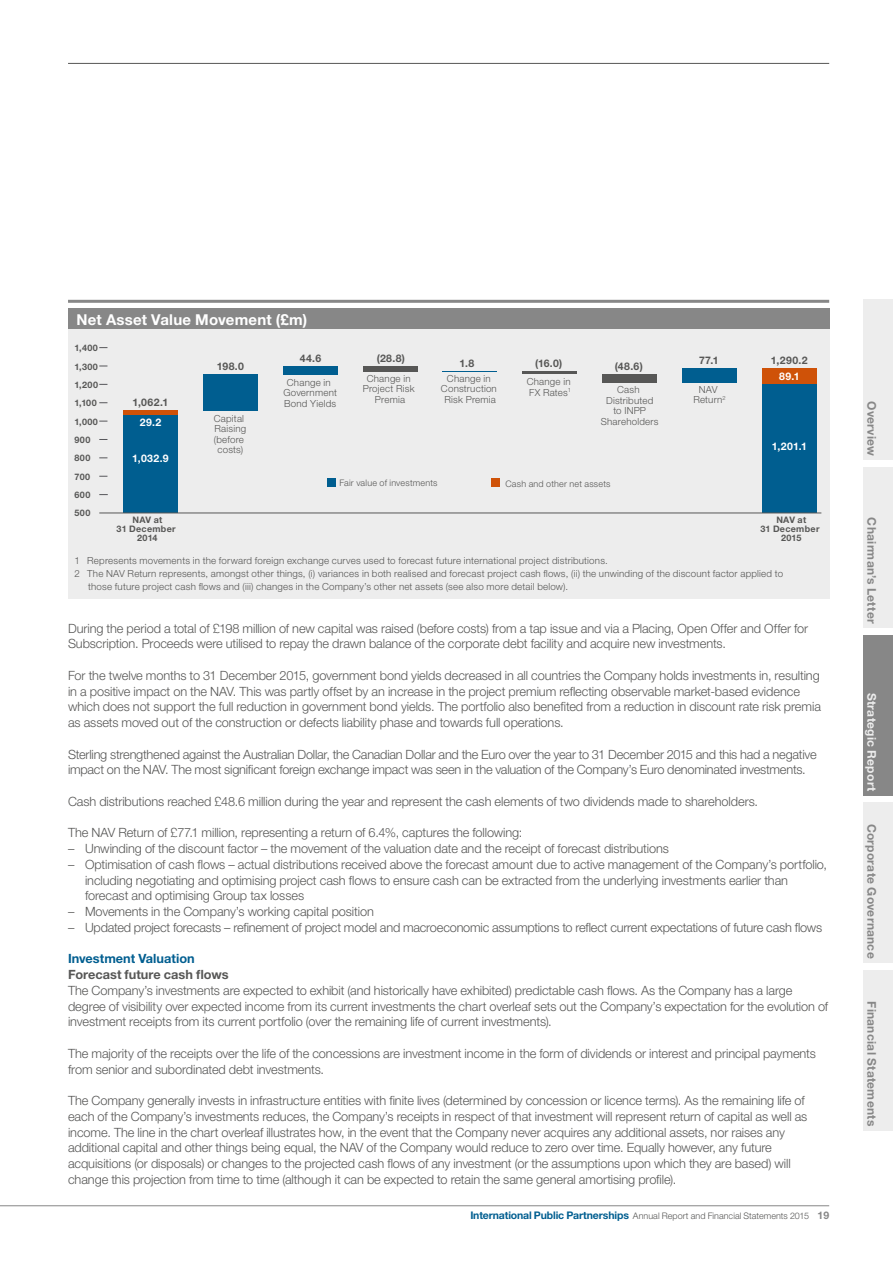
<style>
.page{position:relative;width:893px;height:1263px;background:#fff}
.page>*{position:absolute;margin:0;border:0;box-sizing:border-box;transform-origin:0 0}
.t1{font:700 15px "Helvetica Neue LT Std";letter-spacing:.015em;color:#fff}
.t2{font:300 12.75px/15.8px "Helvetica Neue LT Std";letter-spacing:-.01em;color:#575756}
.t3{font:700 12.75px "Helvetica Neue LT Std";color:#575756}
.t4{font:700 12.75px "Helvetica Neue LT Std";color:#005e90}
.t5{font:700 12px "Helvetica Neue LT Std";letter-spacing:.025em;color:#878787}
.t6{font:700 12px "Helvetica Neue LT Std";letter-spacing:.02em;color:#ededed}
.t7{font:700 10.5px "Helvetica Neue LT Std";letter-spacing:.04em;color:#575756}
.t8{font:700 10.5px "Helvetica Neue LT Std";letter-spacing:.04em;color:#fff}
.t9{font:300 9.75px/10.5px "Helvetica Neue LT Std";letter-spacing:.02em;color:#575756;text-align:center}
.t10{font:300 9px "Helvetica Neue LT Std";letter-spacing:.01em;color:#575756}
.t11{font:700 9px/18.3px "Helvetica Neue LT Std";letter-spacing:.035em;color:#575756;text-align:center}
.s1{font-weight:700;font-size:10.5px;color:#005e90}
.s2{font-weight:700;font-size:10.5px;color:#878787}
</style>
<div class="page">
<div style="left:863px;top:467px;width:30px;height:161px;background:#ededed"></div>
<div style="left:863px;top:300px;width:30px;height:160px;background:#ededed"></div>
<hr style="left:0;top:1205px;width:829px;height:1px;background:#878787">
<hr style="left:68px;top:300px;width:761px;height:3px;background:#878787">
<hr style="left:68px;top:63px;width:761px;height:1px;background:#575756">
<div style="left:863px;top:635px;width:30px;height:160px;background:#878787"></div>
<div style="left:863px;top:970px;width:30px;height:160px;background:#ededed"></div>
<div style="left:863px;top:802px;width:30px;height:161px;background:#ededed"></div>
<div style="left:68px;top:308px;width:761px;height:22px;background:#878787"></div>
<div style="left:68px;top:329px;width:761px;height:270px;background:#ededed"></div>
<div style="left:123px;top:410px;width:55px;height:6px;background:#cf5208"></div>
<div style="left:203px;top:374px;width:55px;height:36px;background:#005e90"></div>
<div style="left:283px;top:366px;width:55px;height:8px;background:#005e90"></div>
<div style="left:363px;top:366px;width:54px;height:5px;background:#575756"></div>
<hr style="left:442px;top:371px;width:55px;height:1px;background:#005e90">
<hr style="left:522px;top:371px;width:55px;height:3px;background:#575756">
<div style="left:602px;top:374px;width:55px;height:9px;background:#575756"></div>
<div style="left:682px;top:369px;width:55px;height:14px;background:#005e90"></div>
<div style="left:762px;top:369px;width:55px;height:16px;background:#cf5208"></div>
<div style="left:123px;top:416px;width:55px;height:97px;background:#005e90"></div>
<div style="left:762px;top:385px;width:55px;height:128px;background:#005e90"></div>
<hr style="left:99px;top:513px;width:722px;height:1px;background:#575756">
<div style="left:492px;top:478px;width:8px;height:9px;background:#cf5208"></div>
<div style="left:327px;top:478px;width:8px;height:9px;background:#005e90"></div>
<p class="t1" style="left:77px;top:310px;width:232px">Net Asset Value Movement (£m)</p>
<p class="t11" style="left:74px;top:339px;width:25px;text-align:left">1,400<br>1,300<br>1,200<br>1,100<br>1,000<br>900<br>800<br>700<br>600</p>
<p class="t11" style="left:75px;top:504px;width:17px">500</p>
<p class="t7" style="left:133px;top:396px;width:37px">1,062.1</p>
<p class="t8" style="left:140px;top:416px;width:23px">29.2</p>
<p class="t8" style="left:132px;top:452px;width:38px">1,032.9</p>
<p class="t7" style="left:217px;top:359px;width:29px">198.0</p>
<p class="t9" style="left:214px;top:413px;width:34px">Capital<br>Raising (before costs)</p>
<p class="t7" style="left:300px;top:351px;width:23px">44.6</p>
<p class="t7" style="left:377px;top:351px;width:30px">(28.8)</p>
<p class="t7" style="left:460px;top:356px;width:16px">1.8</p>
<p class="t7" style="left:535px;top:356px;width:29px">(16.0)</p>
<p class="t7" style="left:615px;top:359px;width:30px">(48.6)</p>
<p class="t7" style="left:699px;top:354px;width:21px">77.1</p>
<p class="t7" style="left:771px;top:354px;width:38px">1,290.2</p>
<p class="t8" style="left:779px;top:370px;width:22px">89.1</p>
<p class="t9" style="left:441px;top:373px;width:57px">Change in<br>Construction<br>Risk Premia</p>
<p class="t9" style="left:527px;top:376px;width:46px;text-align:left">Change in<br>FX Rates<sup>1</sup></p>
<p class="t9" style="left:693px;top:384px;width:34px">NAV<br>Return<sup>2</sup></p>
<p class="t9" style="left:363px;top:373px;width:53px">Change in<br>Project Risk<br>Premia</p>
<p class="t9" style="left:283px;top:377px;width:55px">Change in<br>Government<br>Bond Yields</p>
<p class="t9" style="left:601px;top:384px;width:59px">Cash<br>Distributed to INPP<br>Shareholders</p>
<p class="t10" style="left:339px;top:477px;width:100px">Fair value of investments</p>
<p class="t10" style="left:505px;top:478px;width:107px">Cash and other net assets</p>
<p class="t8" style="left:772px;top:440px;width:37px">1,201.1</p>
<p class="t11" style="left:117px;top:515px;width:61px;line-height:9px">NAV at<br>31 December<br>2014</p>
<p class="t11" style="left:760px;top:515px;width:61px;line-height:9px">NAV at<br>31 December<br>2015</p>
<p class="t9" style="left:75px;top:555px;width:535px">1 Represents movements in the forward foreign exchange curves used to forecast future international project distributions.</p>
<p class="t9" style="left:75px;top:568px;width:710px">2 The NAV Return represents, amongst other things, (i) variances in both realised and forecast project cash flows, (ii) the unwinding of the discount factor applied to</p>
<p class="t9" style="left:88px;top:581px;width:482px">those future project cash flows and (iii) changes in the Company’s other net assets (see also more detail below).</p>
<p class="t2" style="left:68px;top:620px;width:742px">During the period a total of £198 million of new capital was raised (before costs) from a tap issue and via a Placing, Open Offer and Offer for<br>Subscription. Proceeds were utilised to repay the drawn balance of the corporate debt facility and acquire new investments.</p>
<p class="t2" style="left:68px;top:667px;width:754px">For the twelve months to 31 December 2015, government bond yields decreased in all countries the Company holds investments in, resulting in a positive impact on the NAV. This was partly offset by an increase in the project premium reflecting observable market-based evidence which does not support the full reduction in government bond yields. The portfolio also benefited from a reduction in discount rate risk premia as assets moved out of the construction or defects liability phase and towards full operations.</p>
<p class="t2" style="left:68px;top:746px;width:750px">Sterling strengthened against the Australian Dollar, the Canadian Dollar and the Euro over the year to 31 December 2015 and this had a negative impact on the NAV. The most significant foreign exchange impact was seen in the valuation of the Company’s Euro denominated investments.</p>
<p class="t2" style="left:68px;top:793px;width:692px">Cash distributions reached £48.6 million during the year and represent the cash elements of two dividends made to shareholders.</p>
<p class="t2" style="left:68px;top:825px;width:456px">The NAV Return of £77.1 million, representing a return of 6.4%, captures the following:</p>
<p class="t2" style="left:68px;top:840px;width:602px">– Unwinding of the discount factor – the movement of the valuation date and the receipt of forecast distributions</p>
<p class="t2" style="left:85px;top:856px;width:743px;text-indent:-17px">– Optimisation of cash flows – actual distributions received above the forecast amount due to active management of the Company’s portfolio, including negotiating and optimising project cash flows to ensure cash can be extracted from the underlying investments earlier than forecast and optimising Group tax losses</p>
<p class="t2" style="left:68px;top:903px;width:307px">– Movements in the Company’s working capital position</p>
<p class="t2" style="left:68px;top:919px;width:756px">– Updated project forecasts – refinement of project model and macroeconomic assumptions to reflect current expectations of future cash flows</p>
<p class="t4" style="left:68px;top:951px;width:128px">Investment Valuation</p>
<p class="t3" style="left:68px;top:967px;width:162px">Forecast future cash flows</p>
<p class="t2" style="left:68px;top:982px;width:762px">The Company’s investments are expected to exhibit (and historically have exhibited) predictable cash flows. As the Company has a large degree of visibility over expected income from its current investments the chart overleaf sets out the Company’s expectation for the evolution of investment receipts from its current portfolio (over the remaining life of current investments).</p>
<p class="t2" style="left:68px;top:1045px;width:749px">The majority of the receipts over the life of the concessions are investment income in the form of dividends or interest and principal payments from senior and subordinated debt investments.</p>
<p class="t2" style="left:68px;top:1092px;width:741px">The Company generally invests in infrastructure entities with finite lives (determined by concession or licence terms). As the remaining life of each of the Company’s investments reduces, the Company’s receipts in respect of that investment will represent return of capital as well as income. The line in the chart overleaf illustrates how, in the event that the Company never acquires any additional assets, nor raises any additional capital and other things being equal, the NAV of the Company would reduce to zero over time. Equally however, any future acquisitions (or disposals) or changes to the projected cash flows of any investment (or the assumptions upon which they are based) will change this projection from time to time (although it can be expected to retain the same general amortising profile).</p>
<p class="t10" style="left:470px;top:1211px;width:360px"><span class="s1">International Public Partnerships</span> Annual Report and Financial Statements 2015 <span class="s2">19</span></p>
<p class="t5" style="left:879px;top:401px;width:56px;rotate:90deg">Overview</p>
<p class="t5" style="left:879px;top:517px;width:107px;rotate:90deg">Chairman’s Letter</p>
<p class="t6" style="left:879px;top:693px;width:100px;rotate:90deg">Strategic Report</p>
<p class="t5" style="left:879px;top:824px;width:136px;rotate:90deg">Corporate Governance</p>
<p class="t5" style="left:879px;top:1001px;width:126px;rotate:90deg">Financial Statements</p>
</div>
